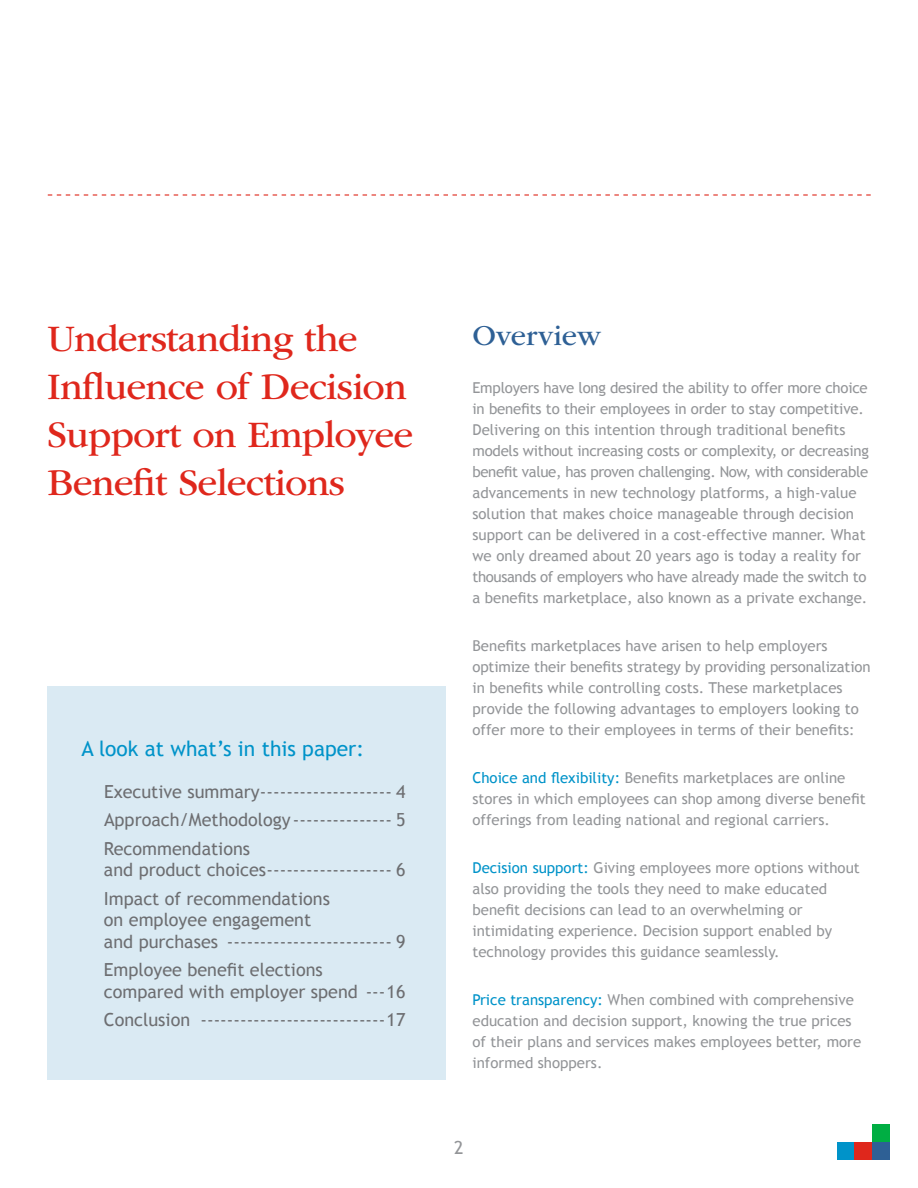
<style>
.page{position:relative;width:918px;height:1188px;background:#fff}
.page>*{position:absolute;margin:0;border:0;box-sizing:border-box;transform-origin:0 0}
.t1{font:39px/48px "ITC Garamond Std";letter-spacing:-.02em;color:#df271c}
.t2{font:30px "ITC Garamond Std";color:#2e6095}
.t3{font:21px "Trebuchet MS";color:#0093c9}
.t4{font:18px/28.3px "Trebuchet MS";color:#6d6e71}
.t5{font:18px "Trebuchet MS";color:#939598}
.t6{font:15px/21px "Trebuchet MS";color:#939598}
.s1{color:#0093c9}
</style>
<div class="page">
<div style="left:837px;top:1142px;width:17px;height:18px;background:#0093c9"></div>
<div style="left:854px;top:1142px;width:18px;height:18px;background:#df271c"></div>
<div style="left:872px;top:1124px;width:18px;height:18px;background:#00ae43"></div>
<div style="left:872px;top:1142px;width:18px;height:18px;background:#2e6095"></div>
<svg style="left:48px;top:194px;width:823px;height:2px"></svg>
<div style="left:48px;top:687px;width:398px;height:393px;background:#daeaf3"></div>
<h1 class="t1" style="left:47px;top:316px;width:368px">Understanding the<br>Influence of Decision<br>Support on Employee<br>Benefit Selections</h1>
<h3 class="t3" style="left:82px;top:736px;width:284px">A look at what’s in this paper:</h3>
<p class="t4" style="left:104px;top:778px;width:303px;text-align:justify">Executive summary-------------------- 4<br>Approach/Methodology --------------- 5<br>Recommendations</p>
<p class="t4" style="left:104px;top:856px;width:303px">and product choices------------------- 6<br>Impact of recommendations</p>
<p class="t4" style="left:104px;top:909px;width:303px;line-height:21.6px">on employee engagement<br>and purchases ------------------------- 9</p>
<p class="t4" style="left:104px;top:959px;width:303px;line-height:21.6px">Employee benefit elections compared with employer spend ---16</p>
<p class="t4" style="left:104px;top:1006px;width:303px">Conclusion ----------------------------17</p>
<h2 class="t2" style="left:472px;top:319px;width:130px">Overview</h2>
<p class="t6" style="left:472px;top:377px;width:398px">Employers have long desired the ability to offer more choice in benefits to their employees in order to stay competitive.<br>Delivering on this intention through traditional benefits models without increasing costs or complexity, or decreasing benefit value, has proven challenging. Now, with considerable advancements in new technology platforms, a high-value solution that makes choice manageable through decision support can be delivered in a cost-effective manner. What we only dreamed about 20 years ago is today a reality for thousands of employers who have already made the switch to a benefits marketplace, also known as a private exchange.</p>
<p class="t6" style="left:472px;top:635px;width:400px">Benefits marketplaces have arisen to help employers optimize their benefits strategy by providing personalization in benefits while controlling costs. These marketplaces provide the following advantages to employers looking to offer more to their employees in terms of their benefits:</p>
<p class="t6" style="left:472px;top:767px;width:395px"><span class="s1">Choice and flexibility:</span> Benefits marketplaces are online stores in which employees can shop among diverse benefit offerings from leading national and regional carriers.</p>
<p class="t6" style="left:472px;top:857px;width:389px"><span class="s1">Decision support:</span> Giving employees more options without also providing the tools they need to make educated benefit decisions can lead to an overwhelming or intimidating experience. Decision support enabled by technology provides this guidance seamlessly.</p>
<p class="t6" style="left:472px;top:989px;width:390px"><span class="s1">Price transparency:</span> When combined with comprehensive education and decision support, knowing the true prices of their plans and services makes employees better, more informed shoppers.</p>
<p class="t5" style="left:454px;top:1137px;width:11px">2</p>
</div>
